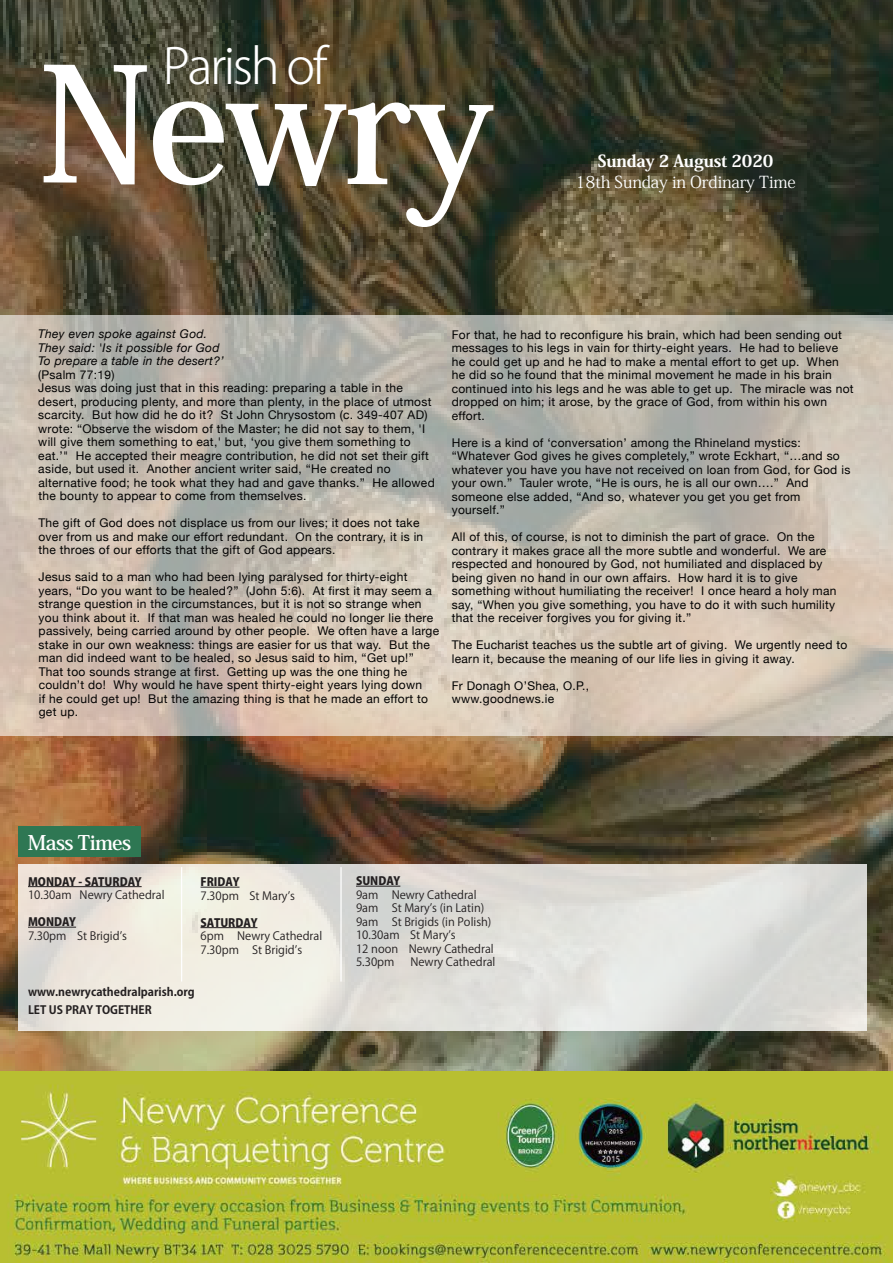
<style>
.page{position:relative;width:893px;height:1263px;background:#fff}
.page>*{position:absolute;margin:0;border:0;box-sizing:border-box;transform-origin:0 0}
.t1{font:700 157.8px "Koz Min Pr 6 N";letter-spacing:-.04em;color:#fff}
.t2{font:300 48.6px "Koz Go Pr 6 N";letter-spacing:-.05em;color:#fff}
.t3{font:700 20.1px "Koz Min Pr 6 N";letter-spacing:-.03em;color:#fff}
.t4{font:16.5px "Koz Min Pr 6 N";letter-spacing:-.01em;color:#fff}
.t5{font:800 16.5px "Koz Min Pr 6 N";letter-spacing:-.01em;color:#fff}
.t6{font:12px/13.5px "Helvetica Neue";letter-spacing:.025em;color:#020202}
.t7{font:italic 12px/13.5px "Helvetica Neue";letter-spacing:.025em;color:#020202}
.t8{font:11.4px/13.5px "Koz Go Pro";color:#231f20}
.t9{font:700 11.4px/18px "Koz Go Pro";color:#231f20}
.t10{font:800 11.4px "Koz Go Pro";color:#231f20}
</style>
<div class="page">
<img style="left:0;top:0;width:893px;height:1072px">
<div style="left:18px;top:826px;width:123px;height:30px;background:#2e7753"></div>
<img style="left:0;top:1072px;width:893px;height:191px">
<svg style="left:0;top:315px;width:893px;height:420px;background:#c5bcb0"></svg>
<svg style="left:18px;top:864px;width:848px;height:167px;background:#e3e1db"></svg>
<hr style="left:28px;top:886px;width:114px;height:1px;background:#231f20">
<hr style="left:28px;top:927px;width:48px;height:1px;background:#231f20">
<hr style="left:201px;top:887px;width:38px;height:1px;background:#231f20">
<hr style="left:201px;top:927px;width:56px;height:1px;background:#231f20">
<hr style="left:356px;top:886px;width:44px;height:1px;background:#231f20">
<hr style="left:181px;top:867px;width:1px;height:114px;background:#fff">
<hr style="left:340px;top:867px;width:2px;height:114px;background:#fff">
<h2 class="t2" style="left:163px;top:38px;width:166px">Parish of</h2>
<h1 class="t1" style="left:39px;top:37px;width:457px">Newry</h1>
<h3 class="t5" style="left:598px;top:152px;width:177px">Sunday 2 August 2020</h3>
<h3 class="t4" style="left:575px;top:173px;width:222px">18th Sunday in Ordinary Time</h3>
<p class="t7" style="left:38px;top:328px;width:187px">They even spoke against God.<br>They said: 'Is it possible for God<br>To prepare a table in the desert?’</p>
<p class="t6" style="left:38px;top:368px;width:398px">(Psalm 77:19)<br>Jesus was doing just that in this reading: preparing a table in the desert, producing plenty, and more than plenty, in the place of utmost scarcity. But how did he do it? St John Chrysostom (c. 349-407 AD) wrote: “Observe the wisdom of the Master; he did not say to them, 'I will give them something to eat,' but, ‘you give them something to eat.’" He accepted their meagre contribution, he did not set their gift aside, but used it. Another ancient writer said, “He created no alternative food; he took what they had and gave thanks.” He allowed the bounty to appear to come from themselves.</p>
<p class="t6" style="left:38px;top:517px;width:386px">The gift of God does not displace us from our lives; it does not take over from us and make our effort redundant. On the contrary, it is in the throes of our efforts that the gift of God appears.</p>
<p class="t6" style="left:39px;top:571px;width:402px">Jesus said to a man who had been lying paralysed for thirty-eight years, “Do you want to be healed?” (John 5:6). At first it may seem a strange question in the circumstances, but it is not so strange when you think about it. If that man was healed he could no longer lie there passively, being carried around by other people. We often have a large stake in our own weakness: things are easier for us that way. But the man did indeed want to be healed, so Jesus said to him, “Get up!” That too sounds strange at first. Getting up was the one thing he couldn’t do! Why would he have spent thirty-eight years lying down<br>if he could get up! But the amazing thing is that he made an effort to get up.</p>
<p class="t6" style="left:452px;top:328px;width:403px">For that, he had to reconfigure his brain, which had been sending out messages to his legs in vain for thirty-eight years. He had to believe he could get up and he had to make a mental effort to get up. When he did so he found that the minimal movement he made in his brain continued into his legs and he was able to get up. The miracle was not dropped on him; it arose, by the grace of God, from within his own effort.</p>
<p class="t6" style="left:452px;top:436px;width:400px">Here is a kind of ‘conversation’ among the Rhineland mystics: “Whatever God gives he gives completely,” wrote Eckhart, “…and so whatever you have you have not received on loan from God, for God is your own.” Tauler wrote, “He is ours, he is all our own….” And someone else added, “And so, whatever you get you get from yourself.”</p>
<p class="t6" style="left:452px;top:531px;width:386px">All of this, of course, is not to diminish the part of grace. On the contrary it makes grace all the more subtle and wonderful. We are respected and honoured by God, not humiliated and displaced by being given no hand in our own affairs. How hard it is to give something without humiliating the receiver! I once heard a holy man say, “When you give something, you have to do it with such humility that the receiver forgives you for giving it.”</p>
<p class="t6" style="left:452px;top:639px;width:397px">The Eucharist teaches us the subtle art of giving. We urgently need to learn it, because the meaning of our life lies in giving it away.</p>
<p class="t6" style="left:452px;top:679px;width:139px">Fr Donagh O’Shea, O.P., www.goodnews.ie</p>
<h3 class="t3" style="left:28px;top:831px;width:105px">Mass Times</h3>
<p class="t10" style="left:28px;top:874px;width:115px">MONDAY - SATURDAY</p>
<p class="t8" style="left:28px;top:888px;width:138px">10.30am Newry Cathedral</p>
<p class="t10" style="left:28px;top:914px;width:50px">MONDAY</p>
<p class="t8" style="left:28px;top:929px;width:101px">7.30pm St Brigidʼs</p>
<p class="t10" style="left:201px;top:874px;width:40px">FRIDAY</p>
<p class="t8" style="left:201px;top:889px;width:96px">7.30pm St Maryʼs</p>
<p class="t10" style="left:201px;top:915px;width:58px">SATURDAY</p>
<p class="t8" style="left:201px;top:929px;width:123px">6pm Newry Cathedral<br>7.30pm St Brigidʼs</p>
<p class="t9" style="left:28px;top:983px;width:168px">www.newrycathedralparish.org<br>LET US PRAY TOGETHER</p>
<p class="t10" style="left:356px;top:873px;width:46px">SUNDAY</p>
<p class="t8" style="left:356px;top:888px;width:139px">9am Newry Cathedral<br>9am St Maryʼs (in Latin)<br>9am St Brigids (in Polish)<br>10.30am St Maryʼs<br>12 noon Newry Cathedral<br>5.30pm</p>
<p class="t8" style="left:410px;top:955px;width:86px">Newry Cathedral</p>
</div>
